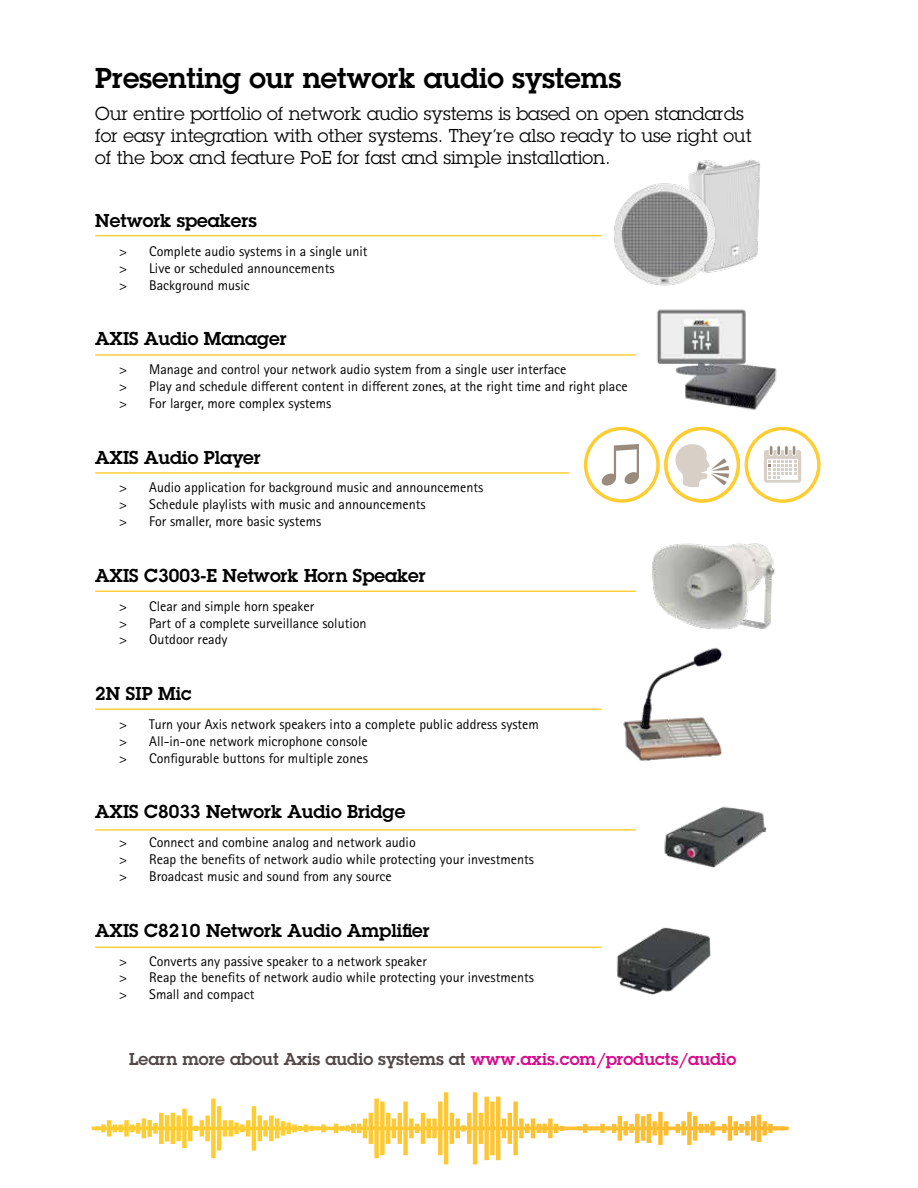
<style>
.page{position:relative;width:918px;height:1188px;background:#fff}
.page>*{position:absolute;margin:0;border:0;box-sizing:border-box;transform-origin:0 0}
.t1{font:600 28.05px "Lubalin Graph ECG";color:#000}
.t2{font:18.3px/21.9px "Lubalin Graph ECG";color:#000}
.t3{font:600 18.3px "Lubalin Graph ECG";color:#000}
.t4{font:600 16.8px "Lubalin Graph ECG";color:#524947}
.t5{font:14.1px/16.8px "Rotis Sans Serif Pro";color:#000}
.s1{color:#d60c8c}
</style>
<div class="page">
<svg style="left:92px;top:1092px;width:381px;height:66px"></svg>
<img style="left:689px;top:160px;width:71px;height:103px">
<img style="left:586px;top:175px;width:158px;height:108px">
<img style="left:648px;top:276px;width:129px;height:134px">
<img style="left:623px;top:543px;width:152px;height:87px">
<img style="left:664px;top:806px;width:103px;height:62px">
<svg style="left:584px;top:427px;width:236px;height:76px"></svg>
<img style="left:623px;top:647px;width:100px;height:114px">
<hr style="left:95px;top:235px;width:506px;height:1px;background:#ffcc31">
<hr style="left:95px;top:591px;width:541px;height:1px;background:#ffcc31">
<hr style="left:95px;top:354px;width:541px;height:2px;background:#ffcc31">
<hr style="left:95px;top:708px;width:506px;height:2px;background:#ffcc31">
<hr style="left:95px;top:472px;width:474px;height:2px;background:#ffcc31">
<hr style="left:95px;top:829px;width:541px;height:2px;background:#ffcc31">
<hr style="left:95px;top:947px;width:506px;height:1px;background:#ffcc31">
<img style="left:593px;top:927px;width:118px;height:68px">
<h1 class="t1" style="left:95px;top:59px;width:528px">Presenting our network audio systems</h1>
<p class="t2" style="left:95px;top:103px;width:658px">Our entire portfolio of network audio systems is based on open standards for easy integration with other systems. They’re also ready to use right out of the box and feature PoE for fast and simple installation.</p>
<p class="t3" style="left:95px;top:208px;width:163px">Network speakers</p>
<p class="t5" style="left:119px;top:243px;width:250px">&gt; Complete audio systems in a single unit &gt; Live or scheduled announcements<br>&gt; Background music</p>
<p class="t3" style="left:95px;top:327px;width:193px">AXIS Audio Manager</p>
<p class="t5" style="left:119px;top:361px;width:510px">&gt; Manage and control your network audio system from a single user interface<br>&gt; Play and schedule different content in different zones, at the right time and right place &gt; For larger, more complex systems</p>
<p class="t3" style="left:95px;top:445px;width:167px">AXIS Audio Player</p>
<p class="t5" style="left:119px;top:479px;width:366px">&gt; Audio application for background music and announcements &gt; Schedule playlists with music and announcements<br>&gt; For smaller, more basic systems</p>
<p class="t3" style="left:95px;top:563px;width:332px">AXIS C3003-E Network Horn Speaker</p>
<p class="t5" style="left:119px;top:598px;width:249px">&gt; Clear and simple horn speaker<br>&gt; Part of a complete surveillance solution &gt; Outdoor ready</p>
<p class="t3" style="left:95px;top:682px;width:98px">2N SIP Mic</p>
<p class="t5" style="left:119px;top:716px;width:421px">&gt; Turn your Axis network speakers into a complete public address system &gt; All-in-one network microphone console<br>&gt; Configurable buttons for multiple zones</p>
<p class="t3" style="left:95px;top:800px;width:312px">AXIS C8033 Network Audio Bridge</p>
<p class="t5" style="left:119px;top:834px;width:416px">&gt; Connect and combine analog and network audio<br>&gt; Reap the benefits of network audio while protecting your investments &gt; Broadcast music and sound from any source</p>
<p class="t3" style="left:95px;top:918px;width:336px">AXIS C8210 Network Audio Amplifier</p>
<p class="t5" style="left:119px;top:953px;width:416px">&gt; Converts any passive speaker to a network speaker<br>&gt; Reap the benefits of network audio while protecting your investments &gt; Small and compact</p>
<p class="t4" style="left:129px;top:1048px;width:608px">Learn more about Axis audio systems at <span class="s1">www.axis.com/products/audio</span></p>
</div>
